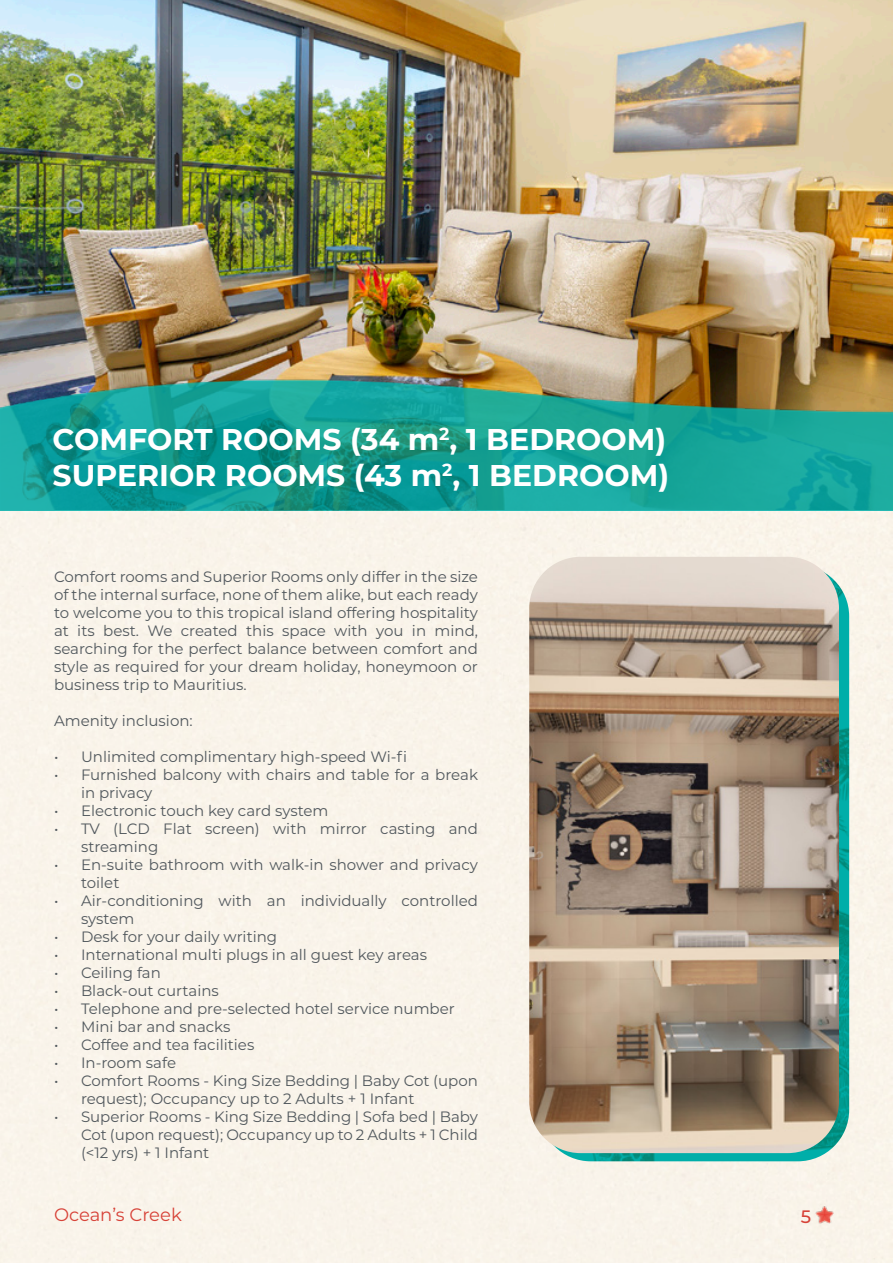
<style>
.page{position:relative;width:893px;height:1263px;background:#fff}
.page>*{position:absolute;margin:0;border:0;box-sizing:border-box;transform-origin:0 0}
.t1{font:700 30px "Montserrat";color:#fff}
.t2{font:18px "Montserrat";color:#d74238}
.t3{font:500 18px "Montserrat";color:#d74238}
.t4{font:15px/18px "Montserrat";color:#51585d}
</style>
<div class="page">
<div style="left:1px;top:510px;width:891px;height:752px;background:#f9f4ea"></div>
<img style="left:814px;top:1205px;width:20px;height:20px">
<img style="left:1px;top:0;width:892px;height:341px">
<img style="left:1px;top:341px;width:892px;height:169px">
<img style="left:539px;top:565px;width:310px;height:596px">
<img style="left:529px;top:557px;width:310px;height:596px">
<p class="t1" style="left:53px;top:418px;width:615px">COMFORT ROOMS (34 m<sup>2</sup>, 1 BEDROOM)</p>
<p class="t1" style="left:53px;top:454px;width:618px">SUPERIOR ROOMS (43 m<sup>2</sup>, 1 BEDROOM)</p>
<p class="t4" style="left:54px;top:567px;width:425px;text-align:justify">Comfort rooms and Superior Rooms only differ in the size of the internal surface, none of them alike, but each ready to welcome you to this tropical island offering hospitality at its best. We created this space with you in mind, searching for the perfect balance between comfort and style as required for your dream holiday, honeymoon or business trip to Mauritius.</p>
<p class="t4" style="left:54px;top:711px;width:140px">Amenity inclusion:</p>
<p class="t4" style="left:54px;top:747px;width:355px">• Unlimited complimentary high-speed Wi-fi</p>
<p class="t4" style="left:81px;top:765px;width:398px;text-indent:-27px">• Furnished balcony with chairs and table for a break in privacy</p>
<p class="t4" style="left:54px;top:801px;width:276px">• Electronic touch key card system</p>
<p class="t4" style="left:81px;top:819px;width:398px;text-indent:-27px">• TV (LCD Flat screen) with mirror casting and streaming</p>
<p class="t4" style="left:81px;top:855px;width:398px;text-indent:-27px">• En-suite bathroom with walk-in shower and privacy toilet</p>
<p class="t4" style="left:81px;top:891px;width:398px;text-indent:-27px">• Air-conditioning with an individually controlled system</p>
<p class="t4" style="left:54px;top:927px;width:225px">• Desk for your daily writing</p>
<p class="t4" style="left:54px;top:945px;width:375px">• International multi plugs in all guest key areas</p>
<p class="t4" style="left:54px;top:963px;width:108px">• Ceiling fan</p>
<p class="t4" style="left:54px;top:981px;width:166px">• Black-out curtains</p>
<p class="t4" style="left:54px;top:999px;width:402px">• Telephone and pre-selected hotel service number</p>
<p class="t4" style="left:54px;top:1017px;width:178px">• Mini bar and snacks</p>
<p class="t4" style="left:54px;top:1035px;width:202px">• Coffee and tea facilities</p>
<p class="t4" style="left:54px;top:1053px;width:124px">• In-room safe</p>
<p class="t4" style="left:81px;top:1071px;width:398px;text-indent:-27px">• Comfort Rooms - King Size Bedding | Baby Cot (upon request); Occupancy up to 2 Adults + 1 Infant</p>
<p class="t4" style="left:81px;top:1107px;width:398px;text-align:justify;text-indent:-27px">• Superior Rooms - King Size Bedding | Sofa bed | Baby Cot (upon request); Occupancy up to 2 Adults + 1 Child (&lt;12 yrs) + 1 Infant</p>
<p class="t2" style="left:54px;top:1202px;width:129px">Ocean’s Creek</p>
<p class="t3" style="left:801px;top:1204px;width:12px">5</p>
</div>
